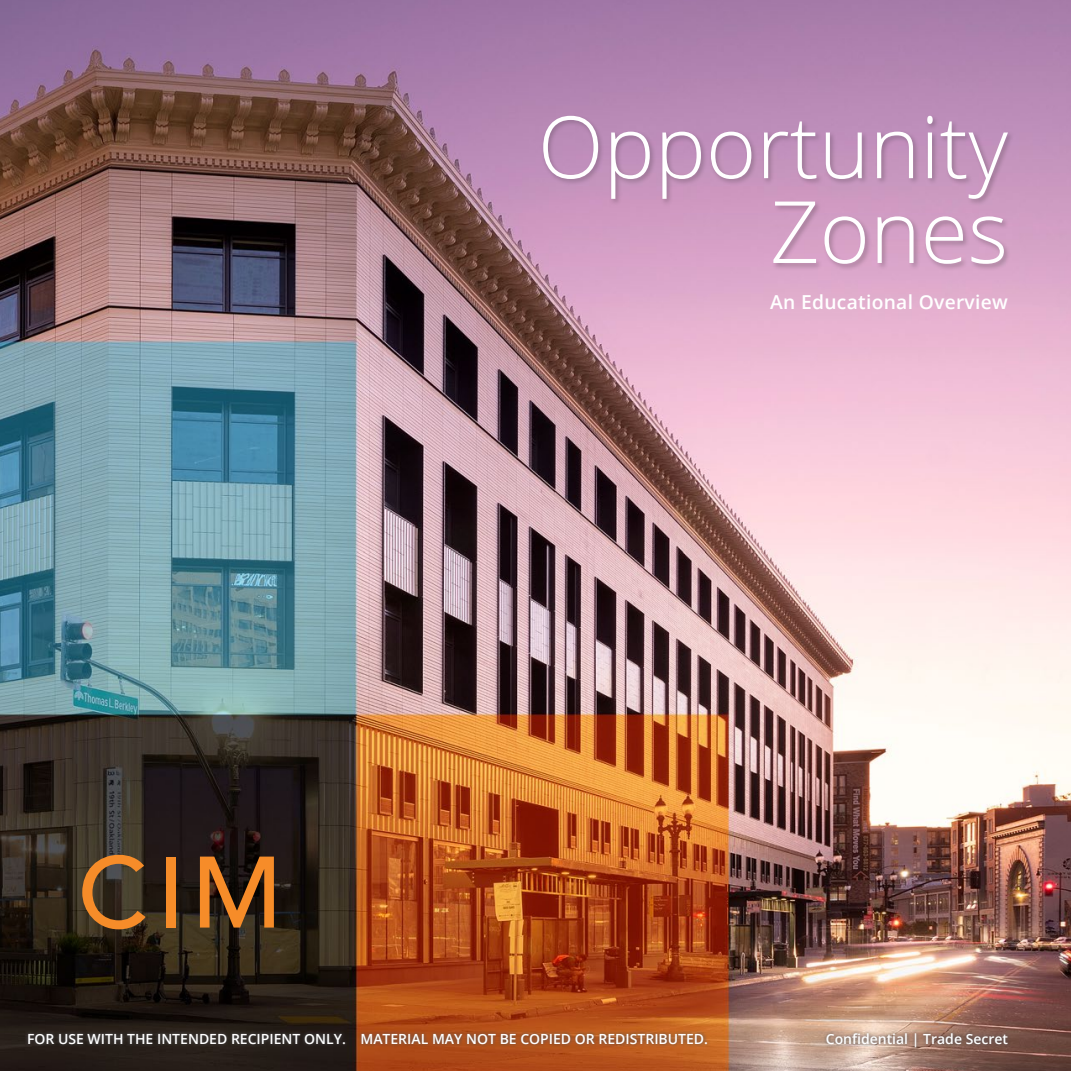
<style>
.page{position:relative;width:1071px;height:1071px;background:#fff}
.page>*{position:absolute;margin:0;border:0;box-sizing:border-box;transform-origin:0 0}
.t1{font:300 86.1px/84.9px "Open Sans";color:#fff;text-align:right}
.t2{font:600 19.25px "Open Sans";letter-spacing:.015em;color:#fff}
.t3{font:600 14px "Open Sans";color:#fff}
</style>
<div class="page">
<img style="left:0;top:0;width:1071px;height:1071px">
<div style="left:541px;top:114px;width:474px;height:157px;background:#231f20;opacity:.27"></div>
<svg style="left:82px;top:855px;width:64px;height:74px;background:#754f27"></svg>
<div style="left:166px;top:857px;width:9px;height:71px;background:#f68c29"></div>
<svg style="left:200px;top:857px;width:74px;height:71px;background:#874f1c"></svg>
<svg style="left:24px;top:1030px;width:687px;height:17px;background:#6b4027"></svg>
<svg style="left:822px;top:1029px;width:190px;height:22px;background:#a08173"></svg>
<h1 class="t1" style="left:538px;top:102px;width:472px">Opportunity<br>Zones</h1>
<h2 class="t2" style="left:770px;top:289px;width:239px">An Educational Overview</h2>
<p class="t3" style="left:27px;top:1029px;width:683px">FOR USE WITH THE INTENDED RECIPIENT ONLY. MATERIAL MAY NOT BE COPIED OR REDISTRIBUTED.</p>
<p class="t3" style="left:826px;top:1029px;width:184px">Confidential | Trade Secret</p>
</div>
